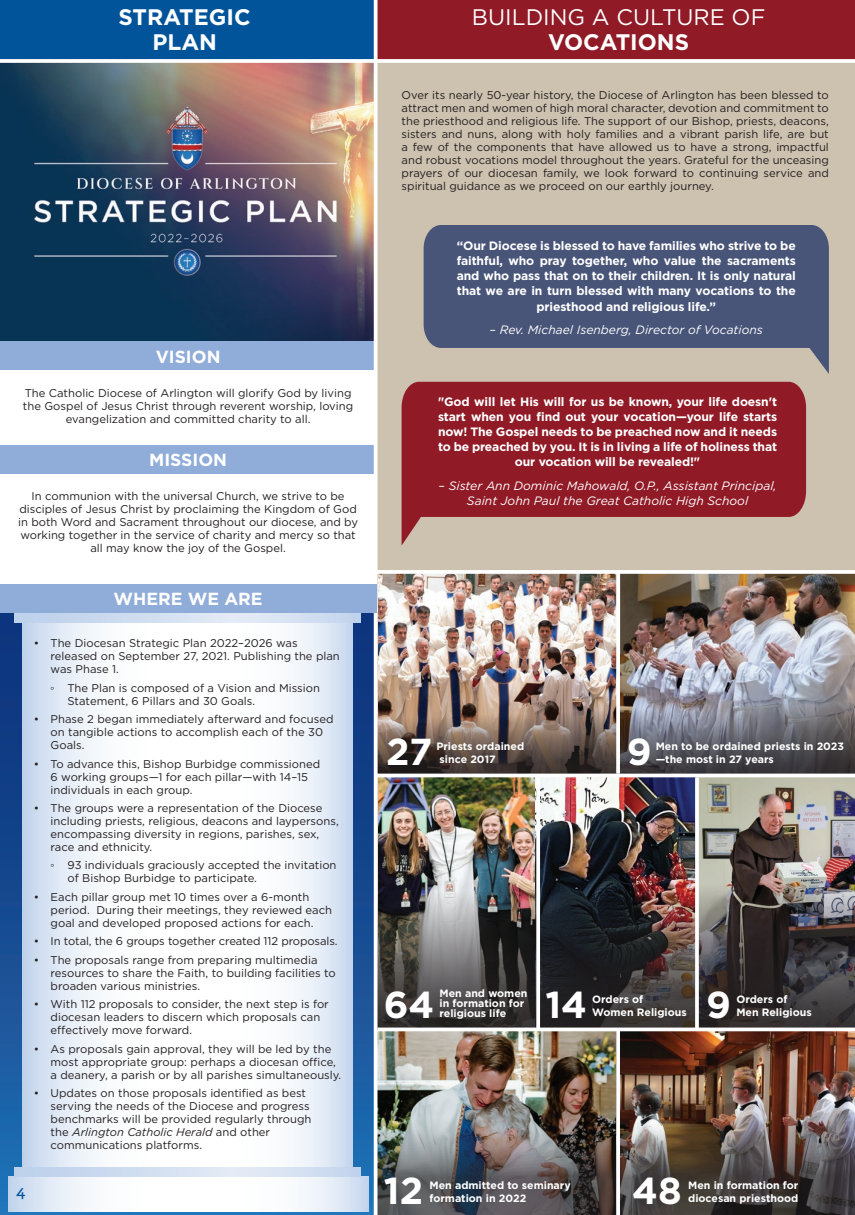
<style>
.page{position:relative;width:855px;height:1215px;background:#fff}
.page>*{position:absolute;margin:0;border:0;box-sizing:border-box;transform-origin:0 0}
.t1{font:700 37.5px "Gotham";color:#fff}
.t2{font:700 22.5px/25px "Gotham";color:#fff;text-align:center}
.t3{font:22.5px "Gotham";color:#fff}
.t4{font:700 17.5px "Gotham";color:#fff}
.t5{font:600 17.5px "Archer";color:#01549a}
.t6{font:700 12.12px/15.1px "Gotham";letter-spacing:-.01em;color:#fff;text-align:center}
.t7{font:italic 12.12px/15px "Gotham";color:#fff;text-align:center}
.t8{font:11.25px/13px "Gotham";color:#231f20}
.t9{font:700 10.62px/12.8px "Gotham";color:#fff}
.s1{font-family:"Arial"}
.s2{font-style:italic}
</style>
<div class="page">
<svg style="left:0;top:612px;width:374px;height:603px;background:#1c5297"></svg>
<img style="left:0;top:63px;width:374px;height:279px">
<div style="left:376px;top:56px;width:479px;height:1159px;background:#cdc1af"></div>
<div style="left:0;top:0;width:376px;height:61px;background:#01549a"></div>
<div style="left:0;top:342px;width:376px;height:28px;background:#90acd8"></div>
<div style="left:0;top:445px;width:376px;height:28px;background:#90acd8"></div>
<div style="left:376px;top:0;width:479px;height:61px;background:#901b27"></div>
<svg style="left:0;top:59px;width:855px;height:4px;background:#f7f6f6"></svg>
<svg style="left:424px;top:225px;width:405px;height:149px;fill:#485478"></svg>
<svg style="left:402px;top:382px;width:404px;height:163px;fill:#901b27"></svg>
<hr style="left:377px;top:608px;width:478px;height:3px;background:#fff">
<img style="left:379px;top:574px;width:476px;height:45px">
<img style="left:378px;top:619px;width:477px;height:155px">
<img style="left:378px;top:1031px;width:238px;height:184px">
<img style="left:620px;top:1031px;width:235px;height:184px">
<svg style="left:616px;top:574px;width:4px;height:200px"></svg>
<svg style="left:616px;top:1031px;width:4px;height:184px"></svg>
<img style="left:378px;top:777px;width:477px;height:251px">
<svg style="left:695px;top:777px;width:4px;height:251px"></svg>
<svg style="left:536px;top:777px;width:4px;height:251px"></svg>
<hr style="left:377px;top:1028px;width:478px;height:3px;background:#fff">
<hr style="left:375px;top:774px;width:480px;height:3px;background:#fff">
<svg style="left:378px;top:570px;width:477px;height:4px;background:#f8f7f6"></svg>
<svg style="left:374px;top:0;width:4px;height:1215px;fill:#fff"></svg>
<svg style="left:22px;top:623px;width:330px;height:545px"></svg>
<svg style="left:8px;top:1176px;width:360px;height:35px"></svg>
<svg style="left:15px;top:1168px;width:345px;height:8px;background:#d0ddf0"></svg>
<svg style="left:15px;top:612px;width:345px;height:11px;background:#cad9ee"></svg>
<div style="left:0;top:584px;width:376px;height:28px;background:#90acd8"></div>
<h2 class="t2" style="left:119px;top:4px;width:134px">STRATEGIC<br>PLAN</h2>
<h3 class="t4" style="left:156px;top:345px;width:66px">VISION</h3>
<p class="t8" style="left:23px;top:386px;width:332px;text-align:center">The Catholic Diocese of Arlington will glorify God by living the Gospel of Jesus Christ through reverent worship, loving evangelization and committed charity to all.</p>
<h3 class="t4" style="left:149px;top:448px;width:79px">MISSION</h3>
<p class="t8" style="left:18px;top:490px;width:342px;text-align:center">In communion with the universal Church, we strive to be disciples of Jesus Christ by proclaiming the Kingdom of God in both Word and Sacrament throughout our diocese, and by working together in the service of charity and mercy so that all may know the joy of the Gospel.</p>
<h3 class="t4" style="left:114px;top:587px;width:151px">WHERE WE ARE</h3>
<p class="t8" style="left:51px;top:637px;width:291px;text-indent:-17px">• The Diocesan Strategic Plan 2022–2026 was released on September 27, 2021. Publishing the plan was Phase 1.</p>
<p class="t8" style="left:68px;top:681px;width:254px;text-indent:-17px"><span class="s1">◦</span> The Plan is composed of a Vision and Mission<br>Statement, 6 Pillars and 30 Goals.</p>
<p class="t8" style="left:51px;top:713px;width:284px;text-indent:-17px">• Phase 2 began immediately afterward and focused on tangible actions to accomplish each of the 30<br>Goals.</p>
<p class="t8" style="left:51px;top:757px;width:271px;text-indent:-17px">• To advance this, Bishop Burbidge commissioned<br>6 working groups—1 for each pillar—with 14–15 individuals in each group.</p>
<p class="t8" style="left:51px;top:801px;width:290px;text-indent:-17px">• The groups were a representation of the Diocese including priests, religious, deacons and laypersons, encompassing diversity in regions, parishes, sex, race and ethnicity.</p>
<p class="t8" style="left:68px;top:859px;width:271px;text-indent:-17px"><span class="s1">◦</span> 93 individuals graciously accepted the invitation of Bishop Burbidge to participate.</p>
<p class="t8" style="left:51px;top:890px;width:283px;text-indent:-17px">• Each pillar group met 10 times over a 6-month period. During their meetings, they reviewed each goal and developed proposed actions for each.</p>
<p class="t8" style="left:34px;top:935px;width:305px">• In total, the 6 groups together created 112 proposals.</p>
<p class="t8" style="left:51px;top:953px;width:287px;text-indent:-17px">• The proposals range from preparing multimedia resources to share the Faith, to building facilities to broaden various ministries.</p>
<p class="t8" style="left:51px;top:998px;width:280px;text-indent:-17px">• With 112 proposals to consider, the next step is for diocesan leaders to discern which proposals can effectively move forward.</p>
<p class="t8" style="left:51px;top:1042px;width:292px;text-indent:-17px">• As proposals gain approval, they will be led by the most appropriate group: perhaps a diocesan office, a deanery, a parish or by all parishes simultaneously.</p>
<p class="t8" style="left:51px;top:1087px;width:262px;text-indent:-17px">• Updates on those proposals identified as best serving the needs of the Diocese and progress benchmarks will be provided regularly through the <span class="s2">Arlington Catholic Herald</span> and other communications platforms.</p>
<h3 class="t5" style="left:16px;top:1178px;width:11px">4</h3>
<h2 class="t3" style="left:472px;top:3px;width:295px">BUILDING A CULTURE OF</h2>
<h2 class="t2" style="left:548px;top:29px;width:142px">VOCATIONS</h2>
<p class="t8" style="left:402px;top:88px;width:429px;text-align:justify">Over its nearly 50-year history, the Diocese of Arlington has been blessed to attract men and women of high moral character, devotion and commitment to the priesthood and religious life. The support of our Bishop, priests, deacons, sisters and nuns, along with holy families and a vibrant parish life, are but a few of the components that have allowed us to have a strong, impactful and robust vocations model throughout the years. Grateful for the unceasing prayers of our diocesan family, we look forward to continuing service and spiritual guidance as we proceed on our earthly journey.</p>
<p class="t6" style="left:457px;top:238px;width:341px">“Our Diocese is blessed to have families who strive to be faithful, who pray together, who value the sacraments and who pass that on to their children. It is only natural that we are in turn blessed with many vocations to the priesthood and religious life.”</p>
<p class="t7" style="left:490px;top:322px;width:275px">– Rev. Michael Isenberg, Director of Vocations</p>
<p class="t6" style="left:438px;top:394px;width:341px">"God will let His will for us be known, your life doesn't start when you find out your vocation—your life starts now! The Gospel needs to be preached now and it needs to be preached by you. It is in living a life of holiness that our vocation will be revealed!"</p>
<p class="t7" style="left:439px;top:478px;width:339px">– Sister Ann Dominic Mahowald, O.P., Assistant Principal,<br>Saint John Paul the Great Catholic High School</p>
<h1 class="t1" style="left:386px;top:727px;width:48px">27</h1>
<p class="t9" style="left:436px;top:740px;width:89px">Priests ordained since 2017</p>
<h1 class="t1" style="left:627px;top:727px;width:26px">9</h1>
<p class="t9" style="left:656px;top:740px;width:190px">Men to be ordained priests in 2023 —the most in 27 years</p>
<p class="t9" style="left:440px;top:989px;width:89px;line-height:10px">Men and women in formation for religious life</p>
<h1 class="t1" style="left:384px;top:980px;width:52px">64</h1>
<h1 class="t1" style="left:545px;top:980px;width:43px">14</h1>
<p class="t9" style="left:592px;top:993px;width:53px">Orders of</p>
<p class="t9" style="left:592px;top:1006px;width:96px">Women Religious</p>
<h1 class="t1" style="left:706px;top:980px;width:26px">9</h1>
<p class="t9" style="left:736px;top:993px;width:53px">Orders of</p>
<p class="t9" style="left:736px;top:1006px;width:77px">Men Religious</p>
<h1 class="t1" style="left:384px;top:1165px;width:41px">12</h1>
<p class="t9" style="left:430px;top:1179px;width:143px">Men admitted to seminary formation in 2022</p>
<h1 class="t1" style="left:632px;top:1165px;width:51px">48</h1>
<p class="t9" style="left:688px;top:1179px;width:112px">Men in formation for diocesan priesthood</p>
</div>
